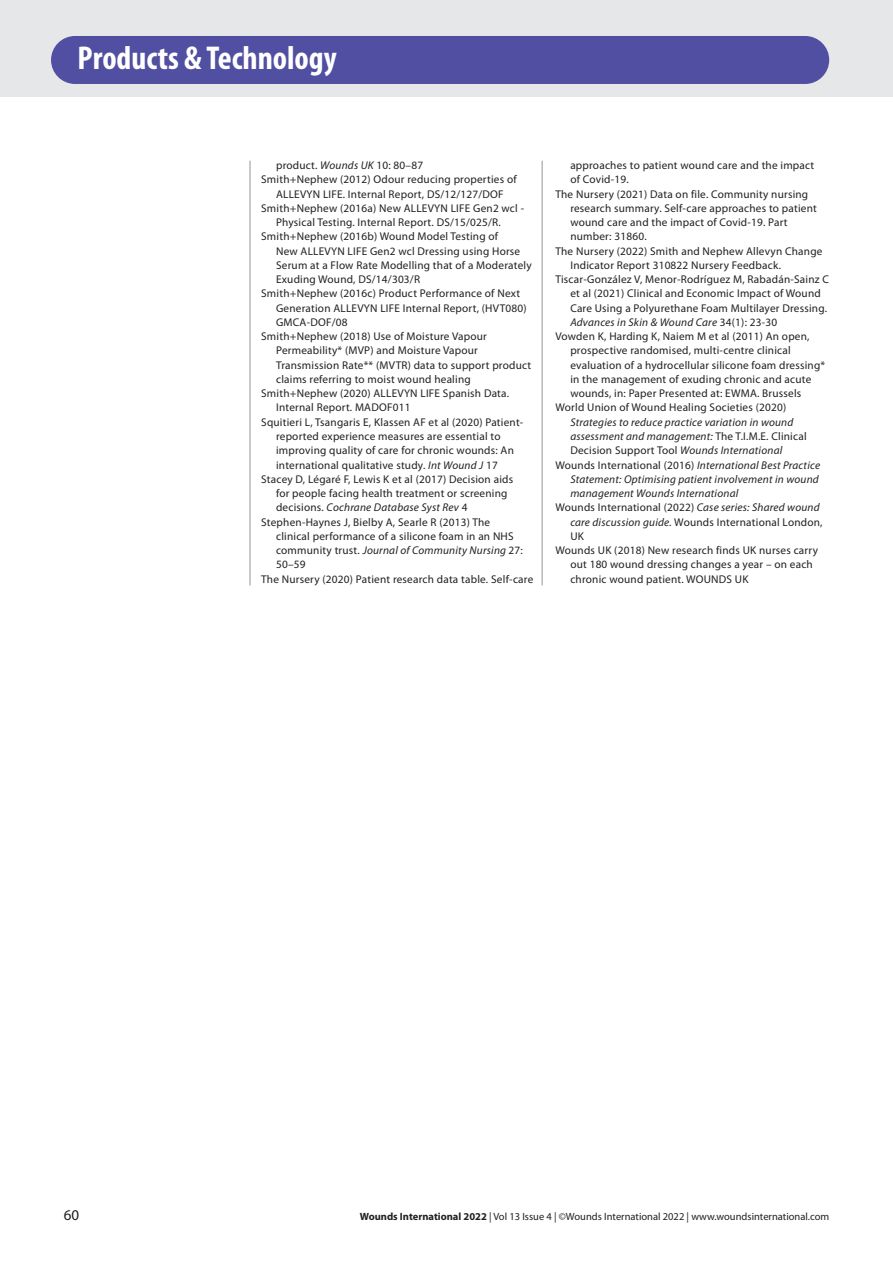
<style>
.page{position:relative;width:893px;height:1263px;background:#fff}
.page>*{position:absolute;margin:0;border:0;box-sizing:border-box;transform-origin:0 0}
.t1{font:700 condensed 33.15px "Myriad Pro";color:#fff}
.t2{font:15px "Myriad Pro";color:#231f20}
.t3{font:11.25px "Myriad Pro";letter-spacing:.02em;color:#231f20}
.t4{font:italic 11.25px "Myriad Pro";letter-spacing:.02em;color:#231f20}
.t5{font:10.5px "Myriad Pro";color:#231f20}
.s1{font-style:italic}
.s2{font-style:normal}
.s3{font-weight:700}
</style>
<div class="page">
<hr style="left:542px;top:161px;width:1px;height:424px;background:#939598">
<div style="left:0;top:0;width:893px;height:97px;background:#e6e7e9"></div>
<hr style="left:250px;top:161px;width:1px;height:424px;background:#939598">
<div style="left:51px;top:36px;width:778px;height:48px;background:#504fa1;border-radius:24px"></div>
<h1 class="t1" style="left:78px;top:38px;width:261px">Products &amp; Technology</h1>
<p class="t3" style="left:276px;top:158px;width:149px">product. <span class="s1">Wounds UK</span> 10: 80–87</p>
<p class="t3" style="left:261px;top:173px;width:257px">Smith+Nephew (2012) Odour reducing properties of</p>
<p class="t3" style="left:276px;top:187px;width:229px">ALLEVYN LIFE. Internal Report, DS/12/127/DOF</p>
<p class="t3" style="left:261px;top:201px;width:264px">Smith+Nephew (2016a) New ALLEVYN LIFE Gen2 wcl -</p>
<p class="t3" style="left:276px;top:215px;width:226px">Physical Testing. Internal Report. DS/15/025/R.</p>
<p class="t3" style="left:261px;top:230px;width:238px">Smith+Nephew (2016b) Wound Model Testing of</p>
<p class="t3" style="left:276px;top:244px;width:246px">New ALLEVYN LIFE Gen2 wcl Dressing using Horse</p>
<p class="t3" style="left:276px;top:258px;width:257px">Serum at a Flow Rate Modelling that of a Moderately</p>
<p class="t3" style="left:276px;top:272px;width:146px">Exuding Wound, DS/14/303/R</p>
<p class="t3" style="left:261px;top:287px;width:260px">Smith+Nephew (2016c) Product Performance of Next</p>
<p class="t3" style="left:276px;top:301px;width:252px">Generation ALLEVYN LIFE Internal Report, (HVT080)</p>
<p class="t3" style="left:276px;top:315px;width:73px">GMCA-DOF/08</p>
<p class="t3" style="left:261px;top:329px;width:227px">Smith+Nephew (2018) Use of Moisture Vapour</p>
<p class="t3" style="left:276px;top:344px;width:203px">Permeability* (MVP) and Moisture Vapour</p>
<p class="t3" style="left:276px;top:358px;width:257px">Transmission Rate** (MVTR) data to support product</p>
<p class="t3" style="left:276px;top:372px;width:196px">claims referring to moist wound healing</p>
<p class="t3" style="left:261px;top:386px;width:249px">Smith+Nephew (2020) ALLEVYN LIFE Spanish Data.</p>
<p class="t3" style="left:276px;top:401px;width:136px">Internal Report. MADOF011</p>
<p class="t3" style="left:261px;top:415px;width:264px">Squitieri L, Tsangaris E, Klassen AF et al (2020) Patient-</p>
<p class="t3" style="left:276px;top:429px;width:226px">reported experience measures are essential to</p>
<p class="t3" style="left:276px;top:443px;width:239px">improving quality of care for chronic wounds: An</p>
<p class="t3" style="left:276px;top:458px;width:223px">international qualitative study. <span class="s1">Int Wound J</span> 17</p>
<p class="t3" style="left:261px;top:472px;width:253px">Stacey D, Légaré F, Lewis K et al (2017) Decision aids</p>
<p class="t3" style="left:276px;top:486px;width:233px">for people facing health treatment or screening</p>
<p class="t4" style="left:276px;top:501px;width:193px"><span class="s2">decisions.</span> Cochrane Database Syst Rev <span class="s2">4</span></p>
<p class="t3" style="left:261px;top:515px;width:230px">Stephen-Haynes J, Bielby A, Searle R (2013) The</p>
<p class="t3" style="left:276px;top:529px;width:239px">clinical performance of a silicone foam in an NHS</p>
<p class="t4" style="left:276px;top:543px;width:248px"><span class="s2">community trust.</span> Journal of Community Nursing <span class="s2">27:</span></p>
<p class="t3" style="left:276px;top:558px;width:31px">50–59</p>
<p class="t3" style="left:261px;top:572px;width:274px">The Nursery (2020) Patient research data table. Self-care</p>
<p class="t3" style="left:570px;top:158px;width:245px">approaches to patient wound care and the impact</p>
<p class="t3" style="left:570px;top:173px;width:60px">of Covid-19.</p>
<p class="t3" style="left:555px;top:187px;width:254px">The Nursery (2021) Data on file. Community nursing</p>
<p class="t3" style="left:570px;top:201px;width:248px">research summary. Self-care approaches to patient</p>
<p class="t3" style="left:570px;top:215px;width:219px">wound care and the impact of Covid-19. Part</p>
<p class="t3" style="left:570px;top:230px;width:78px">number: 31860.</p>
<p class="t3" style="left:555px;top:244px;width:269px">The Nursery (2022) Smith and Nephew Allevyn Change</p>
<p class="t3" style="left:570px;top:258px;width:212px">Indicator Report 310822 Nursery Feedback.</p>
<p class="t3" style="left:555px;top:272px;width:275px">Tiscar-González V, Menor-Rodríguez M, Rabadán-Sainz C</p>
<p class="t3" style="left:570px;top:287px;width:252px">et al (2021) Clinical and Economic Impact of Wound</p>
<p class="t3" style="left:570px;top:301px;width:258px">Care Using a Polyurethane Foam Multilayer Dressing.</p>
<p class="t4" style="left:570px;top:315px;width:208px">Advances in Skin &amp; Wound Care <span class="s2">34(1): 23-30</span></p>
<p class="t3" style="left:555px;top:329px;width:256px">Vowden K, Harding K, Naiem M et al (2011) An open,</p>
<p class="t3" style="left:570px;top:344px;width:222px">prospective randomised, multi-centre clinical</p>
<p class="t3" style="left:570px;top:358px;width:256px">evaluation of a hydrocellular silicone foam dressing*</p>
<p class="t3" style="left:570px;top:372px;width:243px">in the management of exuding chronic and acute</p>
<p class="t3" style="left:570px;top:386px;width:233px">wounds, in: Paper Presented at: EWMA. Brussels</p>
<p class="t3" style="left:555px;top:401px;width:232px">World Union of Wound Healing Societies (2020)</p>
<p class="t4" style="left:570px;top:415px;width:225px">Strategies to reduce practice variation in wound</p>
<p class="t4" style="left:570px;top:429px;width:238px">assessment and management: <span class="s2">The T.I.M.E. Clinical</span></p>
<p class="t3" style="left:570px;top:443px;width:214px">Decision Support Tool <span class="s1">Wounds International</span></p>
<p class="t3" style="left:555px;top:458px;width:266px">Wounds International (2016) <span class="s1">International Best Practice</span></p>
<p class="t4" style="left:570px;top:472px;width:250px">Statement: Optimising patient involvement in wound</p>
<p class="t4" style="left:570px;top:486px;width:170px">management Wounds International</p>
<p class="t3" style="left:555px;top:501px;width:266px">Wounds International (2022) <span class="s1">Case series: Shared wound</span></p>
<p class="t3" style="left:570px;top:515px;width:254px"><span class="s1">care discussion guide.</span> Wounds International London,</p>
<p class="t3" style="left:570px;top:529px;width:15px">UK</p>
<p class="t3" style="left:555px;top:543px;width:264px">Wounds UK (2018) New research finds UK nurses carry</p>
<p class="t3" style="left:570px;top:558px;width:244px">out 180 wound dressing changes a year – on each</p>
<p class="t3" style="left:570px;top:572px;width:180px">chronic wound patient. WOUNDS UK</p>
<h2 class="t2" style="left:64px;top:1205px;width:17px">60</h2>
<p class="t5" style="left:360px;top:1210px;width:471px"><span class="s3">Wounds International 2022</span> | Vol 13 Issue 4 | ©Wounds International 2022 | www.woundsinternational.com</p>
</div>
